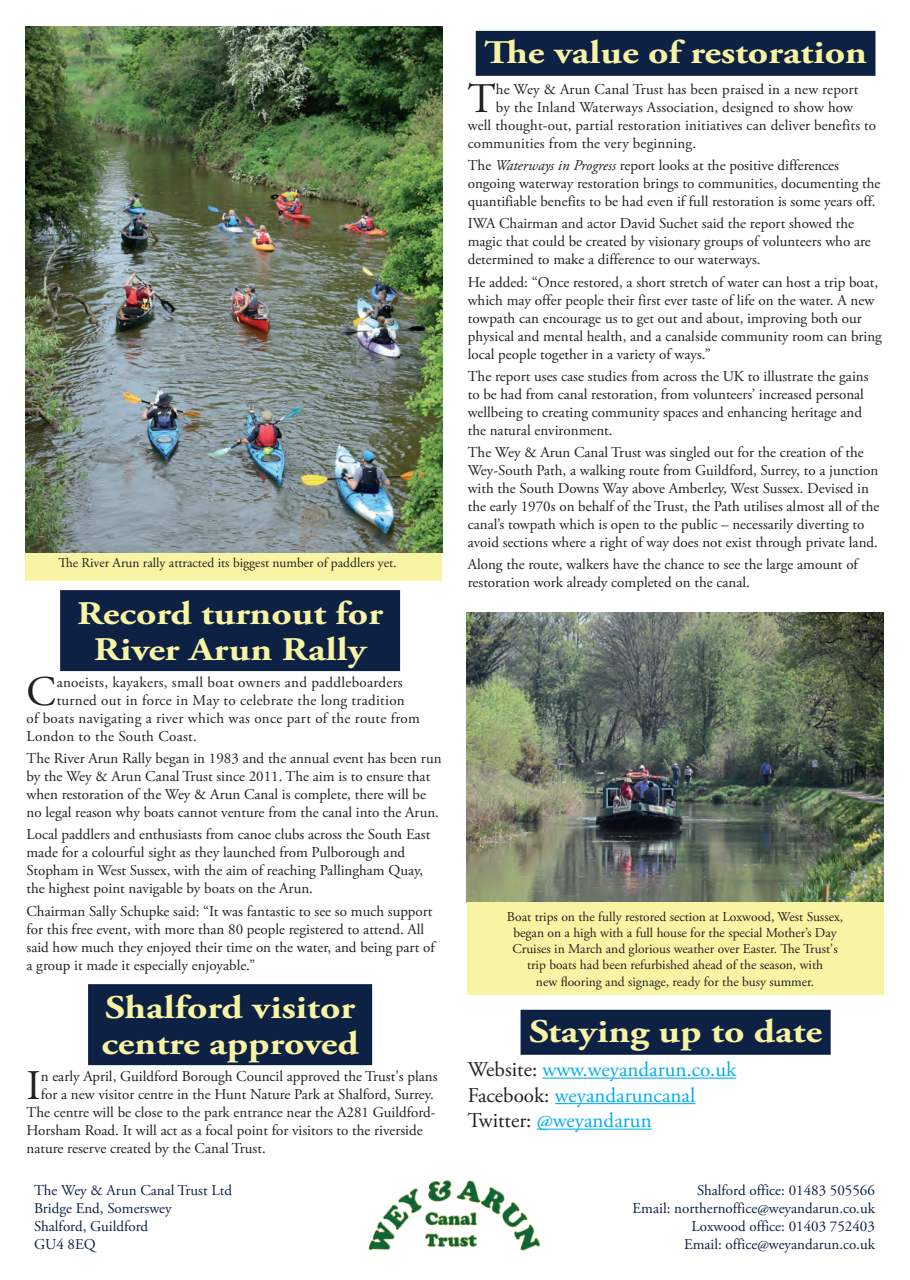
<style>
.page{position:relative;width:910px;height:1280px;background:#fff}
.page>*{position:absolute;margin:0;border:0;box-sizing:border-box;transform-origin:0 0}
.t1{font:42.15px "Adobe Garamond Pro";color:#231f20}
.t2{font:700 33px/36px "Adobe Garamond Pro";color:#f8f4a3;text-align:center;scale:1.2 1}
.t3{font:21px/25.5px "Adobe Garamond Pro";color:#00aeef}
.t4{font:15px/18px "Adobe Garamond Pro";color:#231f20}
.t5{font:15px/18px "Adobe Garamond Pro";color:#0d2144;text-align:right}
.t6{font:15px "Adobe Garamond Pro";letter-spacing:.02em;color:#231f20}
.t7{font:13.5px/16.2px "Adobe Garamond Pro";color:#231f20;text-align:center}
.s1{font-style:italic}
.s2{color:#231f20}
</style>
<div class="page">
<div style="left:476px;top:31px;width:399px;height:45px;background:#0d2144"></div>
<div style="left:60px;top:590px;width:340px;height:81px;background:#0d2144"></div>
<div style="left:88px;top:984px;width:284px;height:81px;background:#0d2144"></div>
<div style="left:521px;top:1010px;width:310px;height:45px;background:#0d2144"></div>
<hr style="left:542px;top:1077px;width:194px;height:2px;background:#00aeef">
<hr style="left:555px;top:1103px;width:140px;height:1px;background:#00aeef">
<hr style="left:537px;top:1128px;width:115px;height:2px;background:#00aeef">
<img style="left:26px;top:27px;width:416px;height:526px">
<img style="left:368px;top:1180px;width:173px;height:71px">
<img style="left:467px;top:612px;width:416px;height:290px">
<div style="left:467px;top:902px;width:416px;height:93px;background:#f8f4a3"></div>
<div style="left:26px;top:553px;width:416px;height:27px;background:#f8f4a3"></div>
<p class="t7" style="left:58px;top:555px;width:340px">The River Arun rally attracted its biggest number of paddlers yet.</p>
<h2 class="t2" style="left:77px;top:596px;width:256px">Record turnout for<br>River Arun Rally</h2>
<h1 class="t1" style="left:27px;top:666px;width:31px">C</h1>
<p class="t6" style="left:57px;top:673px;width:348px">anoeists, kayakers, small boat owners and paddleboarders</p>
<p class="t6" style="left:57px;top:691px;width:350px">turned out in force in May to celebrate the long tradition</p>
<p class="t6" style="left:27px;top:709px;width:395px">of boats navigating a river which was once part of the route from</p>
<p class="t6" style="left:27px;top:727px;width:172px">London to the South Coast.</p>
<p class="t4" style="left:27px;top:750px;width:417px">The River Arun Rally began in 1983 and the annual event has been run by the Wey &amp; Arun Canal Trust since 2011. The aim is to ensure that when restoration of the Wey &amp; Arun Canal is complete, there will be no legal reason why boats cannot venture from the canal into the Arun.</p>
<p class="t4" style="left:27px;top:826px;width:405px">Local paddlers and enthusiasts from canoe clubs across the South East made for a colourful sight as they launched from Pulborough and Stopham in West Sussex, with the aim of reaching Pallingham Quay, the highest point navigable by boats on the Arun.</p>
<p class="t4" style="left:27px;top:902px;width:410px">Chairman Sally Schupke said: “It was fantastic to see so much support for this free event, with more than 80 people registered to attend. All said how much they enjoyed their time on the water, and being part of a group it made it especially enjoyable.”</p>
<h2 class="t2" style="left:101px;top:990px;width:216px;text-align:left">Shalford visitor centre approved</h2>
<h1 class="t1" style="left:27px;top:1060px;width:16px">I</h1>
<p class="t4" style="left:41px;top:1068px;width:398px">n early April, Guildford Borough Council approved the Trust's plans</p>
<p class="t4" style="left:41px;top:1086px;width:395px">for a new visitor centre in the Hunt Nature Park at Shalford, Surrey.</p>
<p class="t4" style="left:27px;top:1104px;width:411px">The centre will be close to the park entrance near the A281 Guildford-</p>
<p class="t4" style="left:27px;top:1122px;width:398px">Horsham Road. It will act as a focal point for visitors to the riverside</p>
<p class="t4" style="left:27px;top:1140px;width:241px">nature reserve created by the Canal Trust.</p>
<p class="t5" style="left:34px;top:1182px;width:200px;text-align:left">The Wey &amp; Arun Canal Trust Ltd<br>Bridge End, Somerswey<br>Shalford, Guildford<br>GU4 8EQ</p>
<h2 class="t2" style="left:484px;top:35px;width:320px">The value of restoration</h2>
<h1 class="t1" style="left:468px;top:73px;width:29px">T</h1>
<p class="t4" style="left:496px;top:81px;width:364px">he Wey &amp; Arun Canal Trust has been praised in a new report</p>
<p class="t4" style="left:496px;top:99px;width:359px">by the Inland Waterways Association, designed to show how</p>
<p class="t4" style="left:468px;top:117px;width:410px">well thought-out, partial restoration initiatives can deliver benefits to</p>
<p class="t4" style="left:468px;top:135px;width:230px">communities from the very beginning.</p>
<p class="t4" style="left:468px;top:157px;width:414px">The <span class="s1">Waterways in Progress</span> report looks at the positive differences ongoing waterway restoration brings to communities, documenting the quantifiable benefits to be had even if full restoration is some years off.</p>
<p class="t4" style="left:468px;top:215px;width:405px">IWA Chairman and actor David Suchet said the report showed the magic that could be created by visionary groups of volunteers who are determined to make a difference to our waterways.</p>
<p class="t4" style="left:468px;top:273px;width:416px">He added: “Once restored, a short stretch of water can host a trip boat, which may offer people their first ever taste of life on the water. A new towpath can encourage us to get out and about, improving both our physical and mental health, and a canalside community room can bring local people together in a variety of ways.”</p>
<p class="t4" style="left:468px;top:368px;width:402px">The report uses case studies from across the UK to illustrate the gains to be had from canal restoration, from volunteers’ increased personal wellbeing to creating community spaces and enhancing heritage and the natural environment.</p>
<p class="t4" style="left:468px;top:444px;width:413px">The Wey &amp; Arun Canal Trust was singled out for the creation of the Wey-South Path, a walking route from Guildford, Surrey, to a junction with the South Downs Way above Amberley, West Sussex. Devised in the early 1970s on behalf of the Trust, the Path utilises almost all of the canal’s towpath which is open to the public – necessarily diverting to avoid sections where a right of way does not exist through private land.</p>
<p class="t4" style="left:468px;top:556px;width:392px">Along the route, walkers have the chance to see the large amount of restoration work already completed on the canal.</p>
<p class="t7" style="left:507px;top:909px;width:338px">Boat trips on the fully restored section at Loxwood, West Sussex, began on a high with a full house for the special Mother’s Day Cruises in March and glorious weather over Easter. The Trust's trip boats had been refurbished ahead of the season, with<br>new flooring and signage, ready for the busy summer.</p>
<h2 class="t2" style="left:529px;top:1014px;width:246px">Staying up to date</h2>
<h3 class="t3" style="left:468px;top:1057px;width:270px"><span class="s2">Website:</span> www.weyandarun.co.uk<br><span class="s2">Facebook:</span> weyandaruncanal<br><span class="s2">Twitter:</span> @weyandarun</h3>
<p class="t5" style="left:633px;top:1182px;width:244px">Shalford office: 01483 505566<br>Email: northernoffice@weyandarun.co.uk Loxwood office: 01403 752403<br>Email: office@weyandarun.co.uk</p>
</div>
